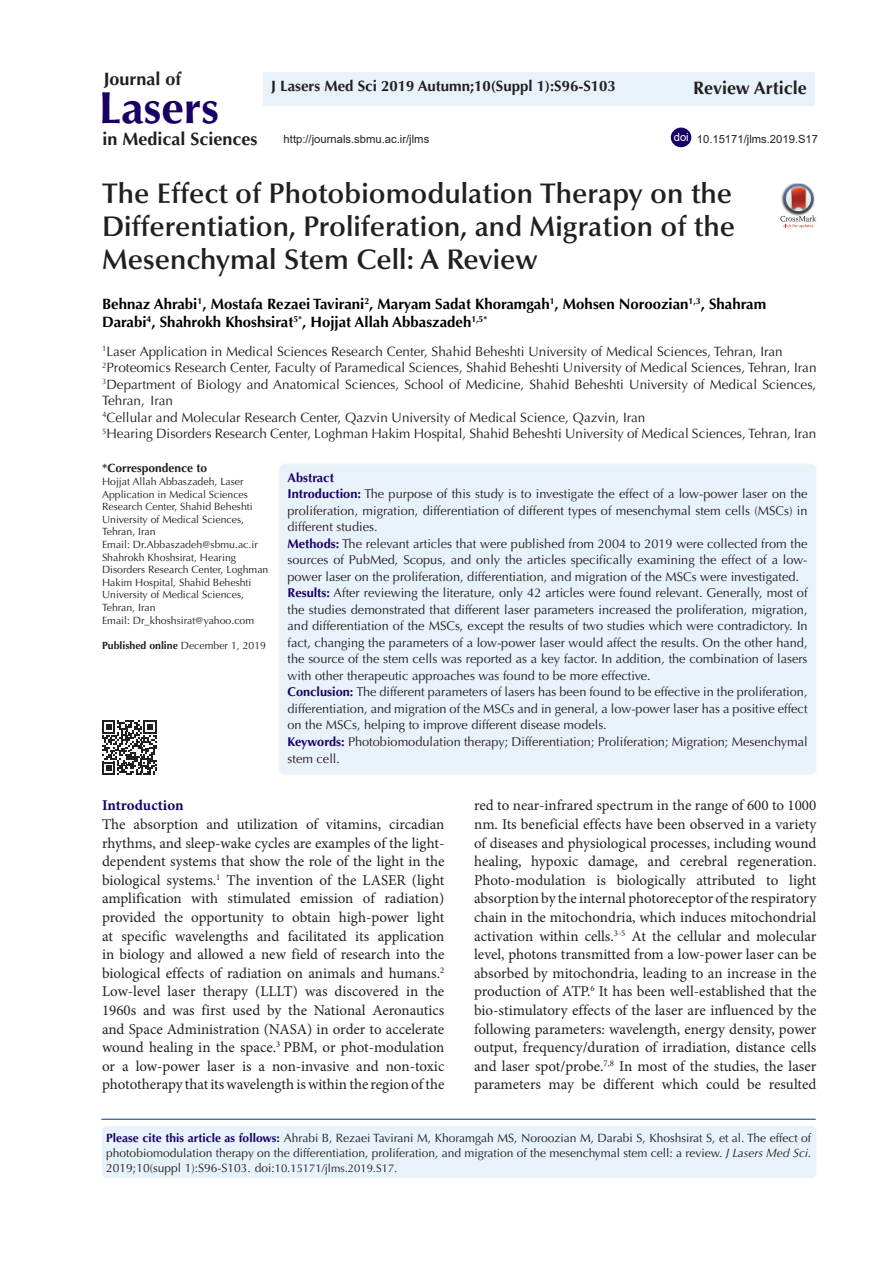
<style>
.page{position:relative;width:893px;height:1263px;background:#fff}
.page>*{position:absolute;margin:0;border:0;box-sizing:border-box;transform-origin:0 0}
.t1{font:700 45px "Optima LT Std";color:#190066}
.t2{font:600 28.5px/33px "Optima LT Std";color:#231f20;text-align:justify}
.t3{font:700 18px "Optima LT Std";color:#231f20}
.t4{font:15px/18.6px "Minion Pro";color:#231f20;text-align:justify}
.t5{font:700 15px/18px "Optima LT Std";color:#000}
.t6{font:700 15px "Optima LT Std";color:#231f20}
.t7{font:700 15px "Minion Pro";letter-spacing:-.005em;color:#190066}
.t8{font:13.5px/16.5px "Optima LT Std";color:#231f20}
.t9{font:12.75px/16.5px "Optima LT Std";color:#231f20;text-align:justify}
.Default{font:700 12.75px "Optima LT Std";color:#190066}
.t10{font:12px/15px "Optima LT Std";color:#231f20;text-align:justify}
.t11{font:700 12px "Optima LT Std";color:#231f20}
.t12{font:11.25px "Arial";color:#231f20}
.t13{font:11.25px "Arial";color:#fff}
.t14{font:10.5px/12.6px "Optima LT Std";color:#231f20}
.t15{font:700 10.5px "Optima LT Std";color:#231f20}
.s1{font-weight:700;color:#190066}
.s2{font-weight:400}
.s3{font-style:italic}
.s4{font-size:11.25px}
</style>
<div class="page">
<hr style="left:101px;top:1119px;width:715px;height:1px;background:#053278">
<div style="left:102px;top:1126px;width:714px;height:52px;background:#e8f2fa;border-radius:4px"></div>
<img style="left:792px;top:183px;width:12px;height:1px">
<svg style="left:780px;top:184px;width:36px;height:44px"></svg>
<div style="left:649px;top:72px;width:166px;height:34px;background:#e8f2fa"></div>
<div style="left:671px;top:128px;width:20px;height:19px;background:#190066;border-radius:50%"></div>
<div style="left:279px;top:464px;width:537px;height:311px;background:#e8f2fa;border-radius:6px"></div>
<div style="left:279px;top:464px;width:537px;height:311px;border:1px solid #fef9ed;border-radius:6px"></div>
<svg style="left:102px;top:720px;width:54px;height:55px"></svg>
<div style="left:263px;top:72px;width:386px;height:34px;background:#e8f2fa"></div>
<p class="t3" style="left:104px;top:68px;width:79px">Journal of</p>
<p class="t1" style="left:99px;top:81px;width:122px">Lasers</p>
<p class="t3" style="left:103px;top:129px;width:157px">in Medical Sciences</p>
<p class="t3" style="left:693px;top:77px;width:115px">Review Article</p>
<p class="t6" style="left:271px;top:78px;width:346px">J Lasers Med Sci 2019 Autumn;10(Suppl 1):S96-S103</p>
<p class="t12" style="left:284px;top:131px;width:147px">http://journals.sbmu.ac.ir/jlms</p>
<p class="t13" style="left:674px;top:129px;width:17px">doi</p>
<p class="t12" style="left:697px;top:131px;width:123px">10.15171/jlms.2019.S17</p>
<p class="t2" style="left:102px;top:177px;width:634px">The Effect of Photobiomodulation Therapy on the Differentiation, Proliferation, and Migration of the Mesenchymal Stem Cell: A Review</p>
<p class="t5" style="left:102px;top:295px;width:666px">Behnaz Ahrabi<sup>1</sup>, Mostafa Rezaei Tavirani<sup>2</sup>, Maryam Sadat Khoramgah<sup>1</sup>, Mohsen Noroozian<sup>1,3</sup>, Shahram<br>Darabi<sup>4</sup>, Shahrokh Khoshsirat<sup>5*</sup>, Hojjat Allah Abbaszadeh<sup>1,5*</sup></p>
<p class="t8" style="left:102px;top:343px;width:682px"><sup>1</sup>Laser Application in Medical Sciences Research Center, Shahid Beheshti University of Medical Sciences, Tehran, Iran</p>
<p class="t8" style="left:102px;top:360px;width:716px"><sup>2</sup>Proteomics Research Center, Faculty of Paramedical Sciences, Shahid Beheshti University of Medical Sciences, Tehran, Iran</p>
<p class="t8" style="left:102px;top:376px;width:716px"><sup>3</sup>Department of Biology and Anatomical Sciences, School of Medicine, Shahid Beheshti University of Medical Sciences,<br>Tehran, Iran</p>
<p class="t8" style="left:102px;top:409px;width:545px"><sup>4</sup>Cellular and Molecular Research Center, Qazvin University of Medical Science, Qazvin, Iran</p>
<p class="t8" style="left:102px;top:426px;width:716px"><sup>5</sup>Hearing Disorders Research Center, Loghman Hakim Hospital, Shahid Beheshti University of Medical Sciences, Tehran, Iran</p>
<p class="Default" style="left:288px;top:470px;width:48px">Abstract</p>
<p class="t9" style="left:288px;top:486px;width:522px"><span class="s1">Introduction:</span> The purpose of this study is to investigate the effect of a low-power laser on the proliferation, migration, differentiation of different types of mesenchymal stem cells (MSCs) in different studies.</p>
<p class="t9" style="left:288px;top:536px;width:521px"><span class="s1">Methods:</span> The relevant articles that were published from 2004 to 2019 were collected from the sources of PubMed, Scopus, and only the articles specifically examining the effect of a low&shy;power laser on the proliferation, differentiation, and migration of the MSCs were investigated.</p>
<p class="t9" style="left:288px;top:585px;width:522px"><span class="s1">Results:</span> After reviewing the literature, only 42 articles were found relevant. Generally, most of the studies demonstrated that different laser parameters increased the proliferation, migration, and differentiation of the MSCs, except the results of two studies which were contradictory. In fact, changing the parameters of a low-power laser would affect the results. On the other hand, the source of the stem cells was reported as a key factor. In addition, the combination of lasers with other therapeutic approaches was found to be more effective.</p>
<p class="t9" style="left:288px;top:684px;width:521px"><span class="s1">Conclusion:</span> The different parameters of lasers has been found to be effective in the proliferation, differentiation, and migration of the MSCs and in general, a low-power laser has a positive effect on the MSCs, helping to improve different disease models.</p>
<p class="t9" style="left:288px;top:734px;width:521px"><span class="s1">Keywords:</span> Photobiomodulation therapy; Differentiation; Proliferation; Migration; Mesenchymal stem cell.</p>
<p class="t11" style="left:102px;top:461px;width:107px">*Correspondence to</p>
<p class="t14" style="left:102px;top:475px;width:152px">Hojjat Allah Abbaszadeh, Laser<br>Application in Medical Sciences<br>Research Center, Shahid Beheshti<br>University of Medical Sciences,<br>Tehran, Iran</p>
<p class="t14" style="left:102px;top:538px;width:157px">Email: Dr.Abbaszadeh@sbmu.ac.ir</p>
<p class="t14" style="left:102px;top:551px;width:168px">Shahrokh Khoshsirat, Hearing<br>Disorders Research Center, Loghman<br>Hakim Hospital, Shahid Beheshti<br>University of Medical Sciences,<br>Tehran, Iran</p>
<p class="t14" style="left:102px;top:614px;width:154px">Email: Dr_khoshsirat@yahoo.com</p>
<p class="t15" style="left:102px;top:639px;width:165px">Published online <span class="s2">December 1, 2019</span></p>
<p class="t7" style="left:102px;top:795px;width:83px">Introduction</p>
<p class="t4" style="left:102px;top:815px;width:344px">The absorption and utilization of vitamins, circadian rhythms, and sleep-wake cycles are examples of the light&shy;dependent systems that show the role of the light in the biological systems.<sup>1</sup> The invention of the LASER (light amplification with stimulated emission of radiation) provided the opportunity to obtain high-power light at specific wavelengths and facilitated its application in biology and allowed a new field of research into the biological effects of radiation on animals and humans.<sup>2<br></sup>Low-level laser therapy (LLLT) was discovered in the 1960s and was first used by the National Aeronautics and Space Administration (NASA) in order to accelerate wound healing in the space.<sup>3</sup> PBM, or phot-modulation or a low-power laser is a non-invasive and non-toxic phototherapy that its wavelength is within the region of the</p>
<p class="t4" style="left:474px;top:796px;width:344px">red to near-infrared spectrum in the range of 600 to 1000 nm. Its beneficial effects have been observed in a variety of diseases and physiological processes, including wound healing, hypoxic damage, and cerebral regeneration.<br>Photo-modulation is biologically attributed to light absorption by the internal photoreceptor of the respiratory chain in the mitochondria, which induces mitochondrial activation within cells.<sup>3-5</sup> At the cellular and molecular level, photons transmitted from a low-power laser can be absorbed by mitochondria, leading to an increase in the production of ATP.<sup>6</sup> It has been well-established that the bio-stimulatory effects of the laser are influenced by the following parameters: wavelength, energy density, power output, frequency/duration of irradiation, distance cells and laser spot/probe.<sup>7,8</sup> In most of the studies, the laser parameters may be different which could be resulted</p>
<p class="t10" style="left:106px;top:1130px;width:707px"><span class="s1">Please cite this article as follows:</span> Ahrabi B, Rezaei Tavirani M, Khoramgah MS, Noroozian M, Darabi S, Khoshsirat S, et al. The effect of photobiomodulation therapy on the differentiation, proliferation, and migration of the mesenchymal stem cell: a review. <span class="s3">J Lasers Med Sci.<br></span>2019;10(suppl 1):S96-S103. doi:<span class="s4">10.15171/jlms.2019.S17.</span></p>
</div>
